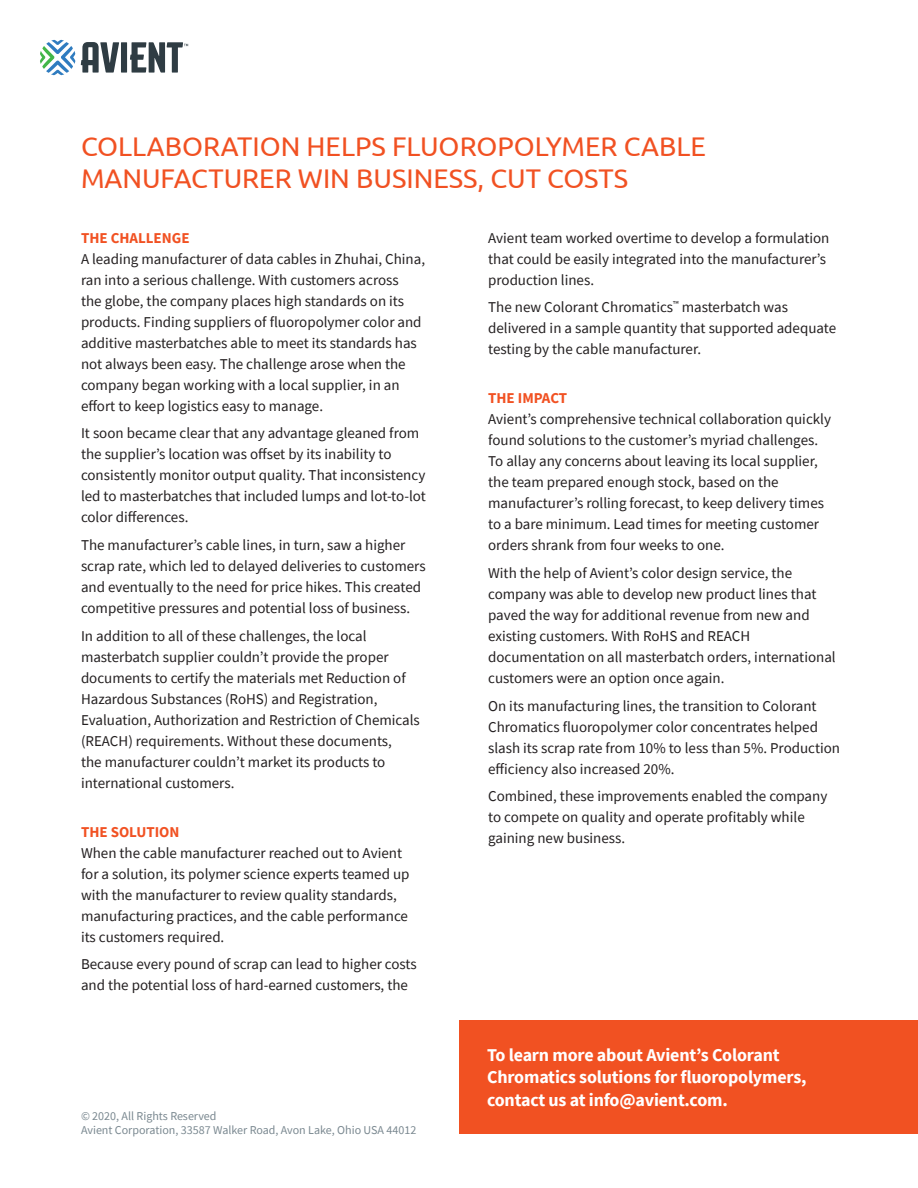
<style>
.page{position:relative;width:918px;height:1188px;background:#fff}
.page>*{position:absolute;margin:0;border:0;box-sizing:border-box;transform-origin:0 0}
.t1{font:27px "Ubuntu";color:#f15122}
.t2{font:700 18px/22.5px "Source Sans Pro";letter-spacing:-.01em;color:#fff}
.t3{font:15px/21px "Source Sans Pro";color:#231f20}
.t4{font:700 15px "Source Sans Pro";color:#f15122}
.t5{font:12px/14.4px "Source Sans Pro";color:#7a8890}
</style>
<div class="page">
<div style="left:459px;top:1020px;width:459px;height:114px;background:#f15122"></div>
<svg style="left:40px;top:40px;width:35px;height:35px"></svg>
<svg style="left:81px;top:42px;width:107px;height:31px"></svg>
<p class="t1" style="left:81px;top:130px;width:626px">COLLABORATION HELPS FLUOROPOLYMER CABLE</p>
<p class="t1" style="left:81px;top:162px;width:549px">MANUFACTURER WIN BUSINESS, CUT COSTS</p>
<p class="t4" style="left:81px;top:227px;width:110px">THE CHALLENGE</p>
<p class="t3" style="left:81px;top:248px;width:346px">A leading manufacturer of data cables in Zhuhai, China, ran into a serious challenge. With customers across<br>the globe, the company places high standards on its products. Finding suppliers of fluoropolymer color and additive masterbatches able to meet its standards has not always been easy. The challenge arose when the company began working with a local supplier, in an effort to keep logistics easy to manage.</p>
<p class="t3" style="left:81px;top:423px;width:346px">It soon became clear that any advantage gleaned from the supplier’s location was offset by its inability to consistently monitor output quality. That inconsistency led to masterbatches that included lumps and lot-to-lot color differences.</p>
<p class="t3" style="left:81px;top:534px;width:346px">The manufacturer’s cable lines, in turn, saw a higher scrap rate, which led to delayed deliveries to customers and eventually to the need for price hikes. This created competitive pressures and potential loss of business.</p>
<p class="t3" style="left:81px;top:625px;width:340px">In addition to all of these challenges, the local masterbatch supplier couldn’t provide the proper documents to certify the materials met Reduction of Hazardous Substances (RoHS) and Registration, Evaluation, Authorization and Restriction of Chemicals (REACH) requirements. Without these documents,<br>the manufacturer couldn’t market its products to international customers.</p>
<p class="t4" style="left:81px;top:821px;width:100px">THE SOLUTION</p>
<p class="t3" style="left:81px;top:842px;width:330px">When the cable manufacturer reached out to Avient for a solution, its polymer science experts teamed up with the manufacturer to review quality standards, manufacturing practices, and the cable performance its customers required.</p>
<p class="t3" style="left:81px;top:954px;width:337px">Because every pound of scrap can lead to higher costs and the potential loss of hard-earned customers, the</p>
<p class="t5" style="left:81px;top:1108px;width:337px">© 2020, All Rights Reserved<br>Avient Corporation, 33587 Walker Road, Avon Lake, Ohio USA 44012</p>
<p class="t3" style="left:488px;top:227px;width:343px">Avient team worked overtime to develop a formulation that could be easily integrated into the manufacturer’s production lines.</p>
<p class="t3" style="left:488px;top:297px;width:350px">The new Colorant Chromatics<sup>™</sup> masterbatch was delivered in a sample quantity that supported adequate testing by the cable manufacturer.</p>
<p class="t4" style="left:488px;top:388px;width:81px">THE IMPACT</p>
<p class="t3" style="left:488px;top:408px;width:344px">Avient’s comprehensive technical collaboration quickly found solutions to the customer’s myriad challenges.<br>To allay any concerns about leaving its local supplier, the team prepared enough stock, based on the manufacturer’s rolling forecast, to keep delivery times to a bare minimum. Lead times for meeting customer orders shrank from four weeks to one.</p>
<p class="t3" style="left:488px;top:562px;width:349px">With the help of Avient’s color design service, the company was able to develop new product lines that paved the way for additional revenue from new and existing customers. With RoHS and REACH documentation on all masterbatch orders, international customers were an option once again.</p>
<p class="t3" style="left:488px;top:695px;width:353px">On its manufacturing lines, the transition to Colorant Chromatics fluoropolymer color concentrates helped slash its scrap rate from 10% to less than 5%. Production efficiency also increased 20%.</p>
<p class="t3" style="left:488px;top:786px;width:341px">Combined, these improvements enabled the company to compete on quality and operate profitably while gaining new business.</p>
<p class="t2" style="left:487px;top:1043px;width:321px">To learn more about Avient’s Colorant<br>Chromatics solutions for fluoropolymers, contact us at info@avient.com.</p>
</div>
